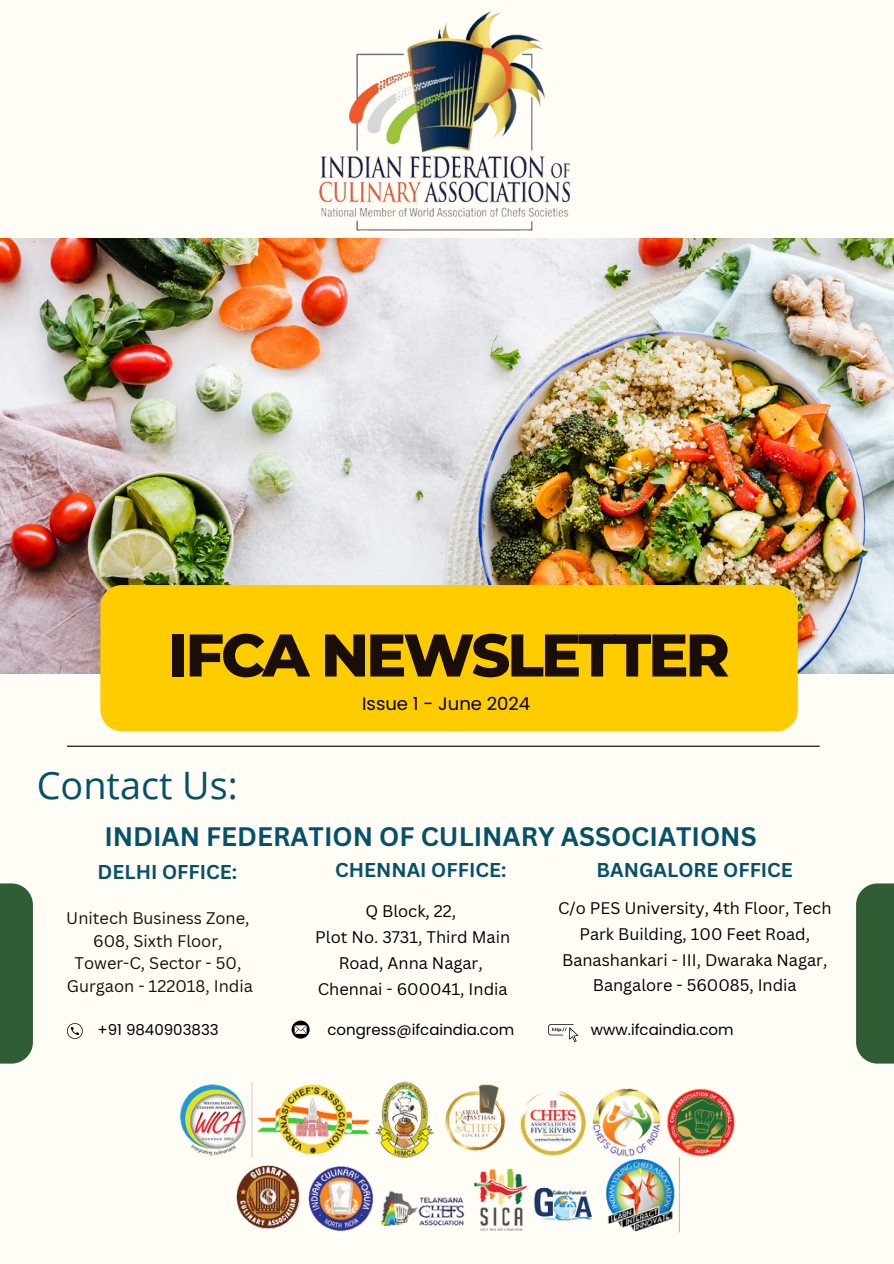
<style>
.page{position:relative;width:894px;height:1264px;background:#fff}
.page>*{position:absolute;margin:0;border:0;box-sizing:border-box;transform-origin:0 0}
.t1{font:800 60px "Montserrat";letter-spacing:-.05em;color:#1a0e0a}
.t2{font:37.8px "Open Sans";color:#05516a}
.t3{font:700 26.1px "Canva Sans";color:#05516a}
.t4{font:700 19.5px "Canva Sans";color:#05516a}
.t5{font:18px "Poppins";color:#000}
.t6{font:16.35px/25.8px "Canva Sans";color:#000;text-align:center}
.t7{font:16.35px "Canva Sans";color:#1a0e0a}
.t8{font:15px "Poppins";color:#000}
</style>
<div class="page">
<div style="left:0;top:0;width:893px;height:1263px;background:#fffdf6"></div>
<hr style="left:67px;top:745px;width:752px;height:1px;background:#000">
<div style="left:0;top:883px;width:33px;height:180px;background:#315d34"></div>
<div style="left:855px;top:883px;width:38px;height:180px;background:#315d34"></div>
<svg style="left:67px;top:1023px;width:16px;height:15px"></svg>
<svg style="left:291px;top:1020px;width:18px;height:18px"></svg>
<svg style="left:548px;top:1024px;width:30px;height:18px"></svg>
<img style="left:310px;top:8px;width:268px;height:230px;border-radius:19px">
<img style="left:0;top:238px;width:893px;height:435px">
<div style="left:100px;top:585px;width:697px;height:146px;background:#fc0"></div>
<img style="left:179px;top:1081px;width:556px;height:152px">
<h4 class="t1" style="left:168px;top:618px;width:563px">IFCA NEWSLETTER</h4>
<p class="t5" style="left:362px;top:691px;width:169px">Issue 1 - June 2024</p>
<h5 class="t2" style="left:37px;top:759px;width:202px">Contact Us:</h5>
<h2 class="t3" style="left:104px;top:818px;width:653px">INDIAN FEDERATION OF CULINARY ASSOCIATIONS</h2>
<h3 class="t4" style="left:97px;top:857px;width:141px">DELHI OFFICE:</h3>
<h4 class="t7" style="left:66px;top:906px;width:185px">Unitech Business Zone,</h4>
<p class="t7" style="left:93px;top:929px;width:131px">608, Sixth Floor,</p>
<p class="t7" style="left:74px;top:951px;width:168px">Tower-C, Sector - 50,</p>
<p class="t7" style="left:67px;top:974px;width:187px">Gurgaon - 122018, India</p>
<p class="t4" style="left:335px;top:855px;width:173px">CHENNAI OFFICE:</p>
<p class="t6" style="left:365px;top:897px;width:92px">Q Block, 22,</p>
<p class="t6" style="left:315px;top:923px;width:196px">Plot No. 3731, Third Main<br>Road, Anna Nagar,</p>
<h4 class="t6" style="left:318px;top:975px;width:191px">Chennai - 600041, India</h4>
<p class="t4" style="left:596px;top:856px;width:198px">BANGALORE OFFICE</p>
<p class="t6" style="left:558px;top:894px;width:275px">C/o PES University, 4th Floor, Tech<br>Park Building, 100 Feet Road,<br>Banashankari - III, Dwaraka Nagar,<br>Bangalore - 560085, India</p>
<p class="t8" style="left:97px;top:1019px;width:123px">+91 9840903833</p>
<p class="t8" style="left:327px;top:1018px;width:188px">congress@ifcaindia.com</p>
<p class="t8" style="left:590px;top:1018px;width:144px">www.ifcaindia.com</p>
</div>
